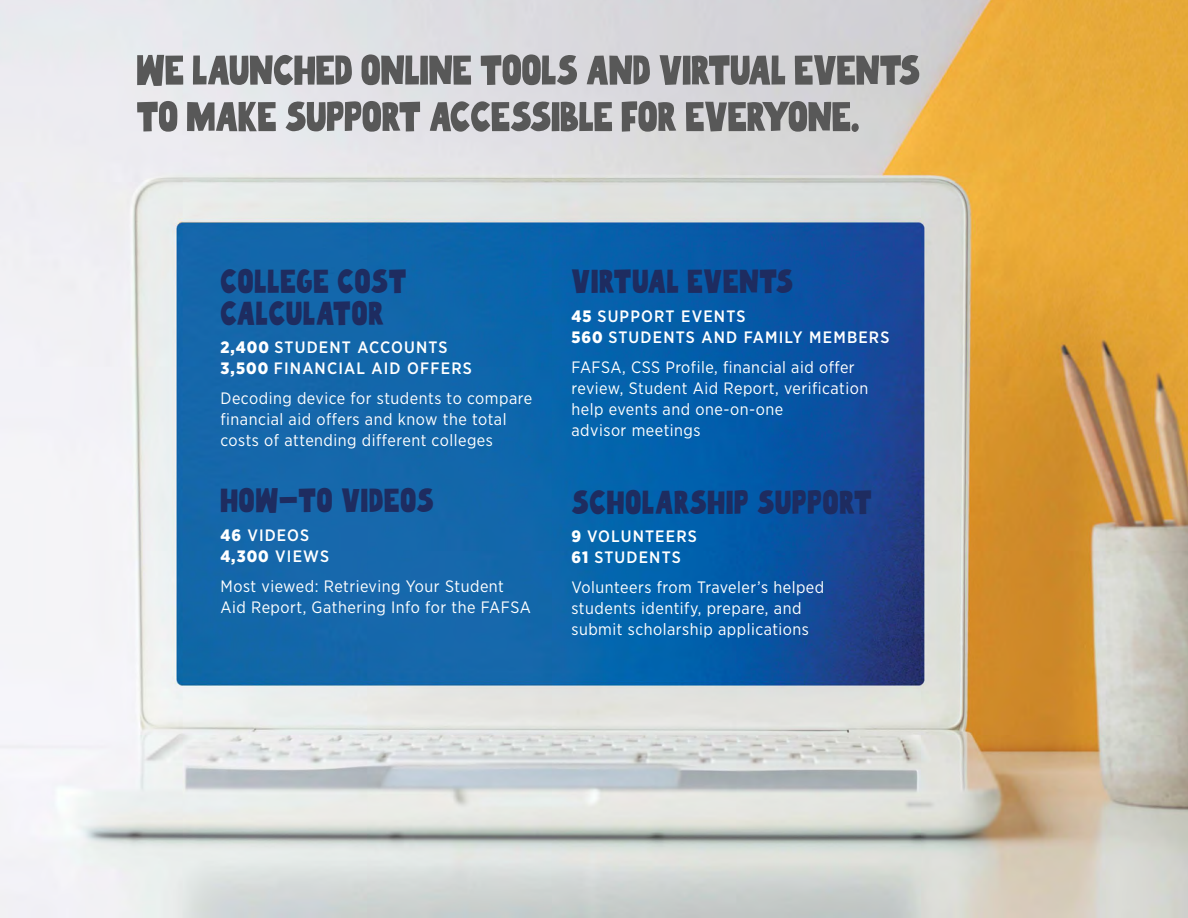
<style>
.page{position:relative;width:1188px;height:918px;background:#fff}
.page>*{position:absolute;margin:0;border:0;box-sizing:border-box;transform-origin:0 0}
.t1{font:60px/46.5px "Beautiful Freak";color:#585858}
.Events_h1{font:48px "Beautiful Freak";letter-spacing:.02em;color:#1e2c60}
.Events_Body{font:16.5px/21px "Gotham Narrow";letter-spacing:.03em;color:#fff}
.Events_H2{font:500 16.5px/21px "Gotham Narrow";letter-spacing:.07em;color:#fff}
.s1{font-weight:900}
</style>
<div class="page">
<img style="left:0;top:0;width:1188px;height:918px">
<h1 class="t1" style="left:136px;top:48px;width:785px">We launched online tools and virtual events to make support accessible for everyone.</h1>
<p class="Events_h1" style="left:220px;top:262px;width:187px">College Cost</p>
<p class="Events_h1" style="left:220px;top:293px;width:165px">Calculator</p>
<p class="Events_H2" style="left:220px;top:337px;width:229px"><span class="s1">2,400</span> STUDENT ACCOUNTS</p>
<p class="Events_H2" style="left:220px;top:358px;width:253px"><span class="s1">3,500</span> FINANCIAL AID OFFERS</p>
<p class="Events_Body" style="left:220px;top:387px;width:313px">Decoding device for students to compare financial aid offers and know the total costs of attending different colleges</p>
<p class="Events_h1" style="left:220px;top:481px;width:215px">How-to Videos</p>
<p class="Events_H2" style="left:220px;top:524px;width:110px"><span class="s1">46</span> VIDEOS<br><span class="s1">4,300</span> VIEWS</p>
<p class="Events_Body" style="left:220px;top:575px;width:312px">Most viewed: Retrieving Your Student<br>Aid Report, Gathering Info for the FAFSA</p>
<p class="Events_h1" style="left:572px;top:262px;width:223px">Virtual Events</p>
<p class="Events_H2" style="left:572px;top:305px;width:319px"><span class="s1">45</span> SUPPORT EVENTS<br><span class="s1">560</span> STUDENTS AND FAMILY MEMBERS</p>
<p class="Events_Body" style="left:572px;top:356px;width:298px">FAFSA, CSS Profile, financial aid offer review, Student Aid Report, verification help events and one-on-one<br>advisor meetings</p>
<p class="Events_h1" style="left:572px;top:482px;width:302px">Scholarship Support</p>
<p class="Events_H2" style="left:572px;top:526px;width:127px"><span class="s1">9</span> VOLUNTEERS<br><span class="s1">61</span> STUDENTS</p>
<p class="Events_Body" style="left:572px;top:576px;width:254px">Volunteers from Traveler’s helped students identify, prepare, and submit scholarship applications</p>
</div>
